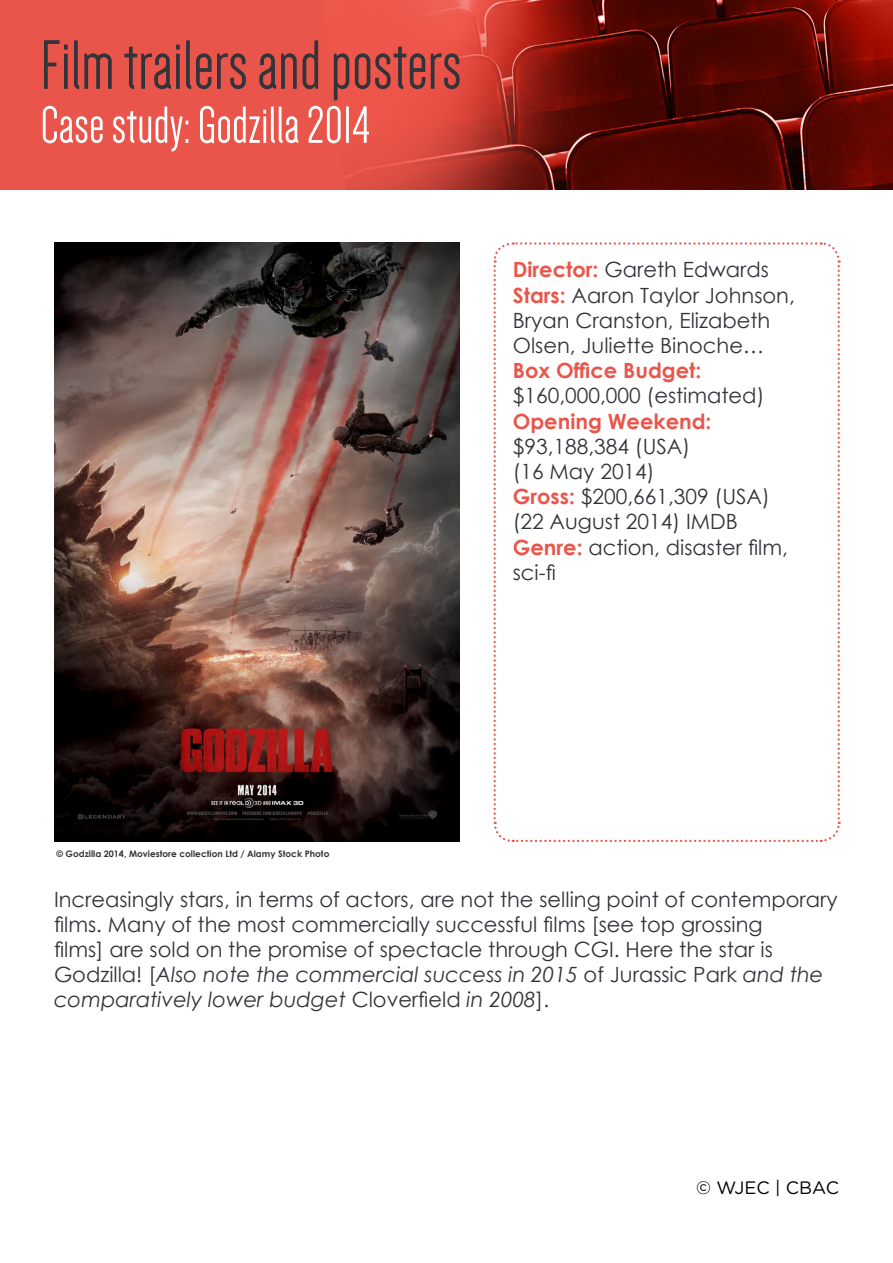
<style>
.page{position:relative;width:893px;height:1263px;background:#fff}
.page>*{position:absolute;margin:0;border:0;box-sizing:border-box;transform-origin:0 0}
.t1{font:72px "Dense";color:#32343a}
.t2{font:54px "Dense";color:#fff}
.t3{font:21px/25.2px "Century Gothic";color:#32343a}
.t4{font:700 21px "Century Gothic";color:#ea554b}
.t5{font:18px "Gotham Rounded";color:#000}
.t6{font:700 9px "Century Gothic";color:#32343a}
.s1{font-weight:700;color:#ea554b}
.s2{font-style:italic}
</style>
<div class="page">
<div style="left:0;top:0;width:893px;height:189px;background:#ea554b"></div>
<img style="left:345px;top:0;width:548px;height:189px">
<svg style="left:493px;top:242px;width:348px;height:600px"></svg>
<img style="left:54px;top:242px;width:405px;height:600px">
<h1 class="t1" style="left:40px;top:30px;width:423px">Film trailers and posters</h1>
<h2 class="t2" style="left:40px;top:99px;width:331px">Case study: Godzilla 2014</h2>
<p class="t3" style="left:513px;top:257px;width:284px"><span class="s1">Director:</span> Gareth Edwards<br><span class="s1">Stars:</span> Aaron Taylor Johnson,<br>Bryan Cranston, Elizabeth<br>Olsen, Juliette Binoche…</p>
<p class="t4" style="left:513px;top:355px;width:190px">Box Office Budget:</p>
<p class="t3" style="left:513px;top:383px;width:253px">$160,000,000 (estimated)</p>
<p class="t4" style="left:513px;top:405px;width:200px">Opening Weekend:</p>
<p class="t3" style="left:513px;top:433px;width:277px">$93,188,384 (USA)<br>(16 May 2014)<br><span class="s1">Gross:</span> $200,661,309 (USA) (22 August 2014) IMDB<br><span class="s1">Genre:</span> action, disaster film, sci-fi</p>
<p class="t6" style="left:56px;top:847px;width:275px">© Godzilla 2014, Moviestore collection Ltd / Alamy Stock Photo</p>
<p class="t3" style="left:54px;top:886px;width:785px">Increasingly stars, in terms of actors, are not the selling point of contemporary films. Many of the most commercially successful films [see top grossing<br>films] are sold on the promise of spectacle through CGI. Here the star is Godzilla! [<span class="s2">Also note the commercial success in 2015</span> of Jurassic Park <span class="s2">and the comparatively lower budget</span> Cloverfield <span class="s2">in 2008</span>].</p>
<p class="t5" style="left:696px;top:1175px;width:144px">© WJEC | CBAC</p>
</div>
